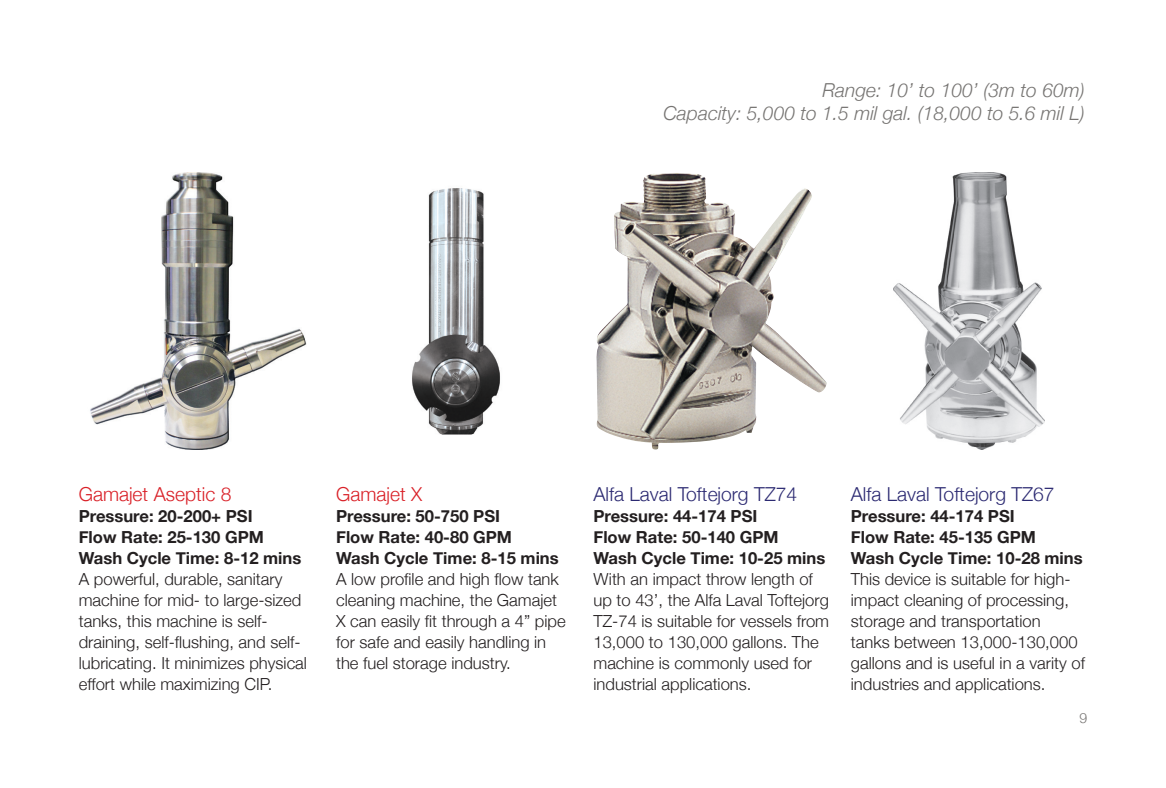
<style>
.page{position:relative;width:1166px;height:788px;background:#fff}
.page>*{position:absolute;margin:0;border:0;box-sizing:border-box;transform-origin:0 0}
.t1{font:italic 300 19.25px/23.1px "Helvetica Neue";color:#767472;text-align:right}
.t2{font:300 19.25px "Helvetica Neue";color:#2c2a72}
.t3{font:300 19.25px "Helvetica Neue";color:#d92027}
.t4{font:300 16.62px/21px "Helvetica Neue";color:#231f20}
.t5{font:700 16.62px/21px "Helvetica Neue";color:#231f20}
.t6{font:300 14px "Helvetica Neue";color:#767472}
</style>
<div class="page">
<img style="left:90px;top:172px;width:217px;height:277px">
<img style="left:412px;top:188px;width:88px;height:247px">
<img style="left:596px;top:173px;width:228px;height:276px">
<img style="left:893px;top:172px;width:151px;height:277px">
<p class="t1" style="left:663px;top:78px;width:423px">Range: 10’ to 100’ (3m to 60m)<br>Capacity: 5,000 to 1.5 mil gal. (18,000 to 5.6 mil L)</p>
<p class="t3" style="left:79px;top:482px;width:154px">Gamajet Aseptic 8</p>
<p class="t5" style="left:79px;top:505px;width:224px">Pressure: 20-200+ PSI<br>Flow Rate: 25-130 GPM<br>Wash Cycle Time: 8-12 mins</p>
<p class="t4" style="left:79px;top:568px;width:230px">A powerful, durable, sanitary machine for mid- to large-sized tanks, this machine is self&shy;draining, self-flushing, and self&shy;lubricating. It minimizes physical effort while maximizing CIP.</p>
<p class="t3" style="left:336px;top:482px;width:87px">Gamajet X</p>
<p class="t5" style="left:336px;top:505px;width:224px">Pressure: 50-750 PSI<br>Flow Rate: 40-80 GPM<br>Wash Cycle Time: 8-15 mins</p>
<p class="t4" style="left:336px;top:568px;width:231px">A low profile and high flow tank cleaning machine, the Gamajet<br>X can easily fit through a 4” pipe for safe and easily handling in the fuel storage industry.</p>
<p class="t2" style="left:593px;top:482px;width:205px">Alfa Laval Toftejorg TZ74</p>
<p class="t5" style="left:593px;top:505px;width:233px">Pressure: 44-174 PSI<br>Flow Rate: 50-140 GPM<br>Wash Cycle Time: 10-25 mins</p>
<p class="t4" style="left:593px;top:568px;width:237px">With an impact throw length of up to 43’, the Alfa Laval Toftejorg<br>TZ-74 is suitable for vessels from<br>13,000 to 130,000 gallons. The machine is commonly used for industrial applications.</p>
<p class="t2" style="left:850px;top:482px;width:205px">Alfa Laval Toftejorg TZ67</p>
<p class="t5" style="left:850px;top:505px;width:233px">Pressure: 44-174 PSI<br>Flow Rate: 45-135 GPM<br>Wash Cycle Time: 10-28 mins</p>
<p class="t4" style="left:850px;top:568px;width:236px">This device is suitable for high&shy;impact cleaning of processing, storage and transportation<br>tanks between 13,000-130,000 gallons and is useful in a varity of industries and applications.</p>
<p class="t6" style="left:1079px;top:709px;width:9px">9</p>
</div>
